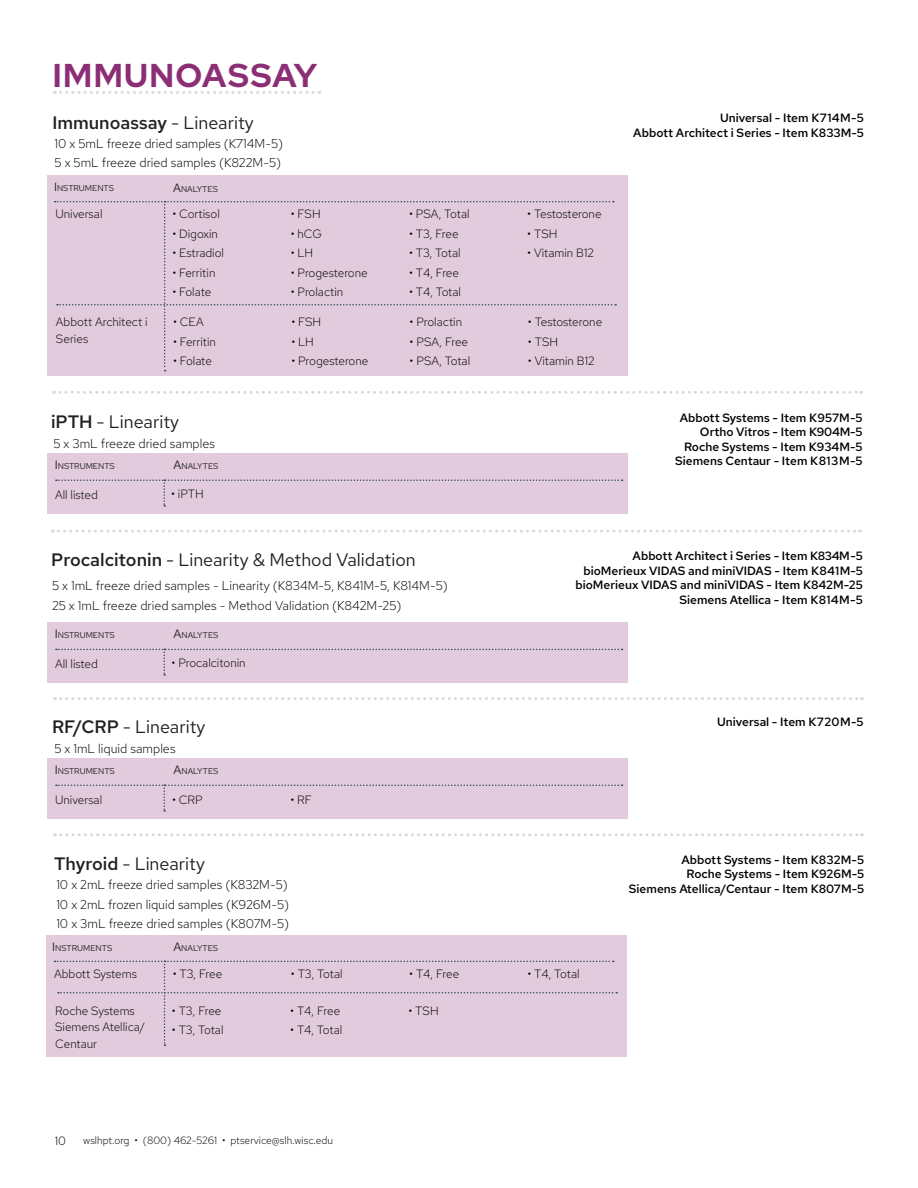
<style>
.page{position:relative;width:918px;height:1188px;background:#fff}
.page>*{position:absolute;margin:0;border:0;box-sizing:border-box;transform-origin:0 0}
.t1{font:700 33px "Red Hat Display";letter-spacing:.04em;color:#8c2e75}
.t2{font:18px "Red Hat Text";color:#221f1f}
.t3{font:600 18px "Red Hat Text";color:#221f1f}
.t4{font:300 12.75px/19.5px "Red Hat Text";color:#000}
.t5{font:300 12px/16.5px "Red Hat Text";color:#000}
.t6{font:500 12px/14.4px "Red Hat Text";color:#000;text-align:right}
.t7{font:300 10.5px "Red Hat Text";color:#000}
.t8{font:8.4px "Red Hat Text";color:#221f1f}
.s1{font-weight:400}
.s2{font-size:12px}
.s3{font-weight:600}
</style>
<div class="page">
<div style="left:47px;top:758px;width:580px;height:61px;background:#e2cbdc"></div>
<svg style="left:56px;top:785px;width:567px;height:27px"></svg>
<div style="left:47px;top:622px;width:580px;height:61px;background:#e2cbdc"></div>
<svg style="left:56px;top:649px;width:567px;height:27px"></svg>
<div style="left:47px;top:453px;width:580px;height:61px;background:#e2cbdc"></div>
<svg style="left:56px;top:479px;width:567px;height:28px"></svg>
<svg style="left:52px;top:530px;width:808px;height:3px"></svg>
<svg style="left:55px;top:833px;width:808px;height:3px"></svg>
<svg style="left:54px;top:697px;width:808px;height:3px"></svg>
<svg style="left:54px;top:391px;width:808px;height:3px"></svg>
<div style="left:47px;top:935px;width:580px;height:121px;background:#e2cbdc"></div>
<svg style="left:55px;top:961px;width:562px;height:85px"></svg>
<svg style="left:54px;top:91px;width:266px;height:3px"></svg>
<div style="left:47px;top:175px;width:580px;height:201px;background:#e2cbdc"></div>
<svg style="left:55px;top:201px;width:561px;height:170px"></svg>
<h1 class="t1" style="left:53px;top:54px;width:266px">IMMUNOASSAY</h1>
<h2 class="t3" style="left:52px;top:110px;width:203px">Immunoassay <span class="s1">- Linearity</span></h2>
<p class="t4" style="left:55px;top:133px;width:230px">10 x 5mL freeze dried samples (K714M-5)<br>5 x 5mL freeze dried samples (K822M-5)</p>
<p class="t8" style="left:54px;top:183px;width:62px"><span class="s2">I</span>NSTRUMENTS</p>
<p class="t5" style="left:55px;top:206px;width:49px">Universal</p>
<p class="t5" style="left:56px;top:314px;width:93px">Abbott Architect i<br>Series</p>
<p class="t8" style="left:173px;top:183px;width:46px"><span class="s2">A</span>NALYTES</p>
<p class="t5" style="left:172px;top:206px;width:49px">• Cortisol</p>
<p class="t5" style="left:172px;top:225px;width:47px">• Digoxin</p>
<p class="t5" style="left:172px;top:245px;width:53px">• Estradiol</p>
<p class="t5" style="left:172px;top:264px;width:44px">• Ferritin</p>
<p class="t5" style="left:172px;top:284px;width:40px">• Folate</p>
<p class="t5" style="left:173px;top:314px;width:32px">• CEA</p>
<p class="t5" style="left:173px;top:333px;width:44px">• Ferritin</p>
<p class="t5" style="left:173px;top:353px;width:40px">• Folate</p>
<h2 class="t2" style="left:51px;top:410px;width:130px"><span class="s3">iPTH</span> - Linearity</h2>
<p class="t4" style="left:53px;top:434px;width:163px">5 x 3mL freeze dried samples</p>
<p class="t8" style="left:55px;top:461px;width:62px"><span class="s2">I</span>NSTRUMENTS</p>
<p class="t8" style="left:174px;top:461px;width:46px"><span class="s2">A</span>NALYTES</p>
<p class="t5" style="left:55px;top:486px;width:44px">All listed</p>
<p class="t5" style="left:171px;top:485px;width:34px">• iPTH</p>
<p class="t5" style="left:291px;top:206px;width:31px">• FSH</p>
<p class="t5" style="left:291px;top:225px;width:33px">• hCG</p>
<p class="t5" style="left:291px;top:245px;width:24px">• LH</p>
<p class="t5" style="left:291px;top:264px;width:79px">• Progesterone</p>
<p class="t5" style="left:291px;top:284px;width:54px">• Prolactin</p>
<p class="t5" style="left:291px;top:314px;width:31px">• FSH</p>
<p class="t5" style="left:291px;top:333px;width:24px">• LH</p>
<p class="t5" style="left:291px;top:353px;width:79px">• Progesterone</p>
<p class="t5" style="left:409px;top:206px;width:62px">• PSA, Total</p>
<p class="t5" style="left:409px;top:225px;width:51px">• T3, Free</p>
<p class="t5" style="left:409px;top:245px;width:53px">• T3, Total</p>
<p class="t5" style="left:409px;top:264px;width:52px">• T4, Free</p>
<p class="t5" style="left:409px;top:284px;width:54px">• T4, Total</p>
<p class="t5" style="left:410px;top:314px;width:54px">• Prolactin</p>
<p class="t5" style="left:410px;top:333px;width:60px">• PSA, Free</p>
<p class="t5" style="left:410px;top:353px;width:62px">• PSA, Total</p>
<h2 class="t2" style="left:51px;top:548px;width:366px"><span class="s3">Procalcitonin</span> - Linearity &amp; Method Validation</h2>
<p class="t4" style="left:52px;top:576px;width:397px">5 x 1mL freeze dried samples - Linearity (K834M-5, K841M-5, K814M-5)<br>25 x 1mL freeze dried samples - Method Validation (K842M-25)</p>
<p class="t8" style="left:55px;top:630px;width:62px"><span class="s2">I</span>NSTRUMENTS</p>
<p class="t8" style="left:174px;top:630px;width:46px"><span class="s2">A</span>NALYTES</p>
<p class="t5" style="left:55px;top:655px;width:44px">All listed</p>
<p class="t5" style="left:172px;top:654px;width:76px">• Procalcitonin</p>
<h2 class="t2" style="left:52px;top:714px;width:155px"><span class="s3">RF/CRP</span> - Linearity</h2>
<p class="t4" style="left:54px;top:738px;width:123px">5 x 1mL liquid samples</p>
<p class="t8" style="left:55px;top:766px;width:62px"><span class="s2">I</span>NSTRUMENTS</p>
<p class="t8" style="left:174px;top:766px;width:46px"><span class="s2">A</span>NALYTES</p>
<p class="t5" style="left:55px;top:791px;width:49px">Universal</p>
<p class="t5" style="left:172px;top:792px;width:32px">• CRP</p>
<p class="t5" style="left:290px;top:792px;width:23px">• RF</p>
<h2 class="t2" style="left:54px;top:852px;width:153px"><span class="s3">Thyroid</span> - Linearity</h2>
<p class="t4" style="left:56px;top:875px;width:234px;text-align:justify">10 x 2mL freeze dried samples (K832M-5)<br>10 x 2mL frozen liquid samples (K926M-5)<br>10 x 3mL freeze dried samples (K807M-5)</p>
<p class="t5" style="left:527px;top:206px;width:76px">• Testosterone</p>
<p class="t5" style="left:527px;top:225px;width:32px">• TSH</p>
<p class="t5" style="left:527px;top:245px;width:68px">• Vitamin B12</p>
<p class="t5" style="left:528px;top:314px;width:76px">• Testosterone</p>
<p class="t5" style="left:528px;top:333px;width:32px">• TSH</p>
<p class="t5" style="left:528px;top:353px;width:68px">• Vitamin B12</p>
<p class="t6" style="left:633px;top:111px;width:232px">Universal - Item K714M-5<br>Abbott Architect i Series - Item K833M-5</p>
<p class="t6" style="left:675px;top:410px;width:189px">Abbott Systems - Item K957M-5<br>Ortho Vitros - Item K904M-5<br>Roche Systems - Item K934M-5<br>Siemens Centaur - Item K813M-5</p>
<p class="t6" style="left:575px;top:549px;width:289px">Abbott Architect i Series - Item K834M-5 bioMerieux VIDAS and miniVIDAS - Item K841M-5 bioMerieux VIDAS and miniVIDAS - Item K842M-25<br>Siemens Atellica - Item K814M-5</p>
<p class="t6" style="left:717px;top:715px;width:148px">Universal - Item K720M-5</p>
<p class="t6" style="left:629px;top:852px;width:237px">Abbott Systems - Item K832M-5<br>Roche Systems - Item K926M-5<br>Siemens Atellica/Centaur - Item K807M-5</p>
<p class="t8" style="left:52px;top:942px;width:62px"><span class="s2">I</span>NSTRUMENTS</p>
<p class="t8" style="left:173px;top:943px;width:46px"><span class="s2">A</span>NALYTES</p>
<p class="t5" style="left:173px;top:965px;width:51px">• T3, Free</p>
<p class="t5" style="left:291px;top:965px;width:53px">• T3, Total</p>
<p class="t5" style="left:409px;top:965px;width:52px">• T4, Free</p>
<p class="t5" style="left:528px;top:965px;width:54px">• T4, Total</p>
<p class="t5" style="left:172px;top:1002px;width:51px">• T3, Free</p>
<p class="t5" style="left:172px;top:1022px;width:53px">• T3, Total</p>
<p class="t5" style="left:54px;top:965px;width:84px">Abbott Systems</p>
<p class="t5" style="left:55px;top:1002px;width:81px">Roche Systems</p>
<p class="t5" style="left:409px;top:1002px;width:32px">• TSH</p>
<p class="t5" style="left:55px;top:1019px;width:92px">Siemens Atellica/<br>Centaur</p>
<p class="t5" style="left:290px;top:1002px;width:52px">• T4, Free</p>
<p class="t5" style="left:290px;top:1022px;width:54px">• T4, Total</p>
<p class="t5" style="left:55px;top:1133px;width:13px">10</p>
<p class="t7" style="left:83px;top:1133px;width:251px">wslhpt.org • (800) 462-5261 • ptservice@slh.wisc.edu</p>
</div>
